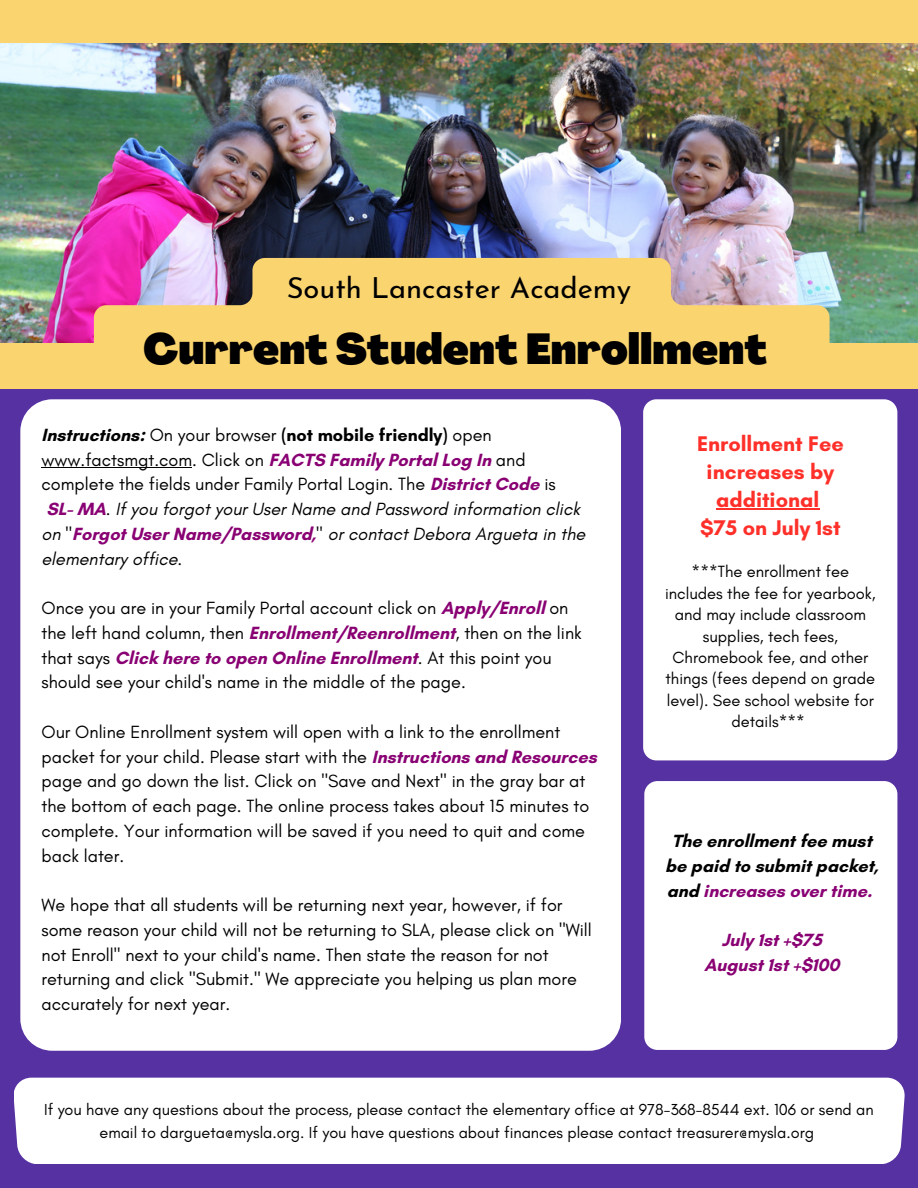
<style>
.page{position:relative;width:918px;height:1188px;background:#5631a2}
.page>*{position:absolute;margin:0;border:0;box-sizing:border-box;transform-origin:0 0}
.t1{font:900 42.6px "Agrandir";color:#000}
.t2{font:29.1px "Josefin Sans";color:#000}
.t3{font:700 21.6px/28.2px "Glacial Indifference";color:#ff302a;text-align:center}
.t4{font:18px/24.8px "Glacial Indifference";color:#000}
.t5{font:italic 18px/24.8px "Glacial Indifference";color:#000}
.t6{font:700 18px/24.8px "Glacial Indifference";color:#000;text-align:center}
.t7{font:700 18px "Glacial Indifference";color:#890073}
.t8{font:16.5px/21.3px "Glacial Indifference";color:#000;text-align:center}
.t9{font:16.2px/22.5px "Glacial Indifference";color:#000;text-align:center}
.s1{font-weight:700}
.s2{font-weight:700;color:#890073}
.s3{font-style:normal}
.s4{font-weight:700;font-style:normal;color:#890073}
.s5{color:#890073}
</style>
<div class="page">
<div style="left:20px;top:399px;width:601px;height:652px;background:#fff"></div>
<div style="left:14px;top:1078px;width:891px;height:86px;background:#fff"></div>
<div style="left:643px;top:399px;width:254px;height:361px;background:#fff"></div>
<div style="left:644px;top:781px;width:253px;height:269px;background:#fff"></div>
<img style="left:0;top:43px;width:918px;height:300px">
<hr style="left:42px;top:467px;width:150px;height:1px;background:#000">
<div style="left:0;top:0;width:918px;height:43px;background:#fad46f"></div>
<div style="left:0;top:343px;width:918px;height:48px;background:#fad46f"></div>
<svg style="left:94px;top:258px;width:736px;height:85px;background:#edc784"></svg>
<hr style="left:716px;top:508px;width:103px;height:1px;background:#ff302a">
<p class="t2" style="left:287px;top:276px;width:346px">South Lancaster Academy</p>
<p class="t1" style="left:143px;top:332px;width:626px">Current Student Enrollment</p>
<p class="t4" style="left:42px;top:422px;width:486px"><span class="s1">Instructions:</span> On your browser <span class="s1">(not mobile friendly)</span> open www.factsmgt.com. Click on <span class="s2">FACTS Family Portal Log In</span> and</p>
<p class="t5" style="left:42px;top:472px;width:545px"><span class="s3">complete the fields under Family Portal Login. The</span> <span class="s4">District Code</span> <span class="s3">is </span><span class="s4">SL- MA</span><span class="s3">.</span> If you forgot your User Name and Password information click on "<span class="s4">Forgot User Name/Password,</span>" or contact Debora Argueta in the elementary office.</p>
<p class="t4" style="left:42px;top:595px;width:528px">Once you are in your Family Portal account click on <span class="s2">Apply/Enroll</span> on</p>
<p class="t4" style="left:42px;top:620px;width:542px">the left hand column, then <span class="s2">Enrollment/Reenrollment</span>, then on the link that says <span class="s2">Click here to open Online Enrollment</span>. At this point you</p>
<p class="t4" style="left:42px;top:670px;width:426px">should see your child's name in the middle of the page.</p>
<p class="t4" style="left:42px;top:719px;width:557px">Our Online Enrollment system will open with a link to the enrollment packet for your child. Please start with the <span class="s2">Instructions and Resources </span>page and go down the list. Click on "Save and Next" in the gray bar at the bottom of each page. The online process takes about 15 minutes to complete. Your information will be saved if you need to quit and come back later.</p>
<p class="t4" style="left:42px;top:892px;width:552px">We hope that all students will be returning next year, however, if for some reason your child will not be returning to SLA, please click on "Will not Enroll" next to your child's name. Then state the reason for not returning and click "Submit." We appreciate you helping us plan more accurately for next year.</p>
<p class="t3" style="left:697px;top:429px;width:148px">Enrollment Fee increases by additional</p>
<p class="t3" style="left:700px;top:513px;width:142px">$75 on July 1st</p>
<p class="t8" style="left:665px;top:561px;width:212px">***The enrollment fee includes the fee for yearbook, and may include classroom supplies, tech fees,<br>Chromebook fee, and other things (fees depend on grade level). See school website for details***</p>
<p class="t6" style="left:665px;top:828px;width:215px">The enrollment fee must be paid to submit packet, and <span class="s5">increases over time.</span></p>
<p class="t7" style="left:722px;top:929px;width:102px">July 1st +$75</p>
<p class="t7" style="left:704px;top:954px;width:137px">August 1st +$100</p>
<p class="t9" style="left:44px;top:1098px;width:831px">If you have any questions about the process, please contact the elementary office at 978-368-8544 ext. 106 or send an email to dargueta@mysla.org. If you have questions about finances please contact treasurer@mysla.org</p>
</div>
